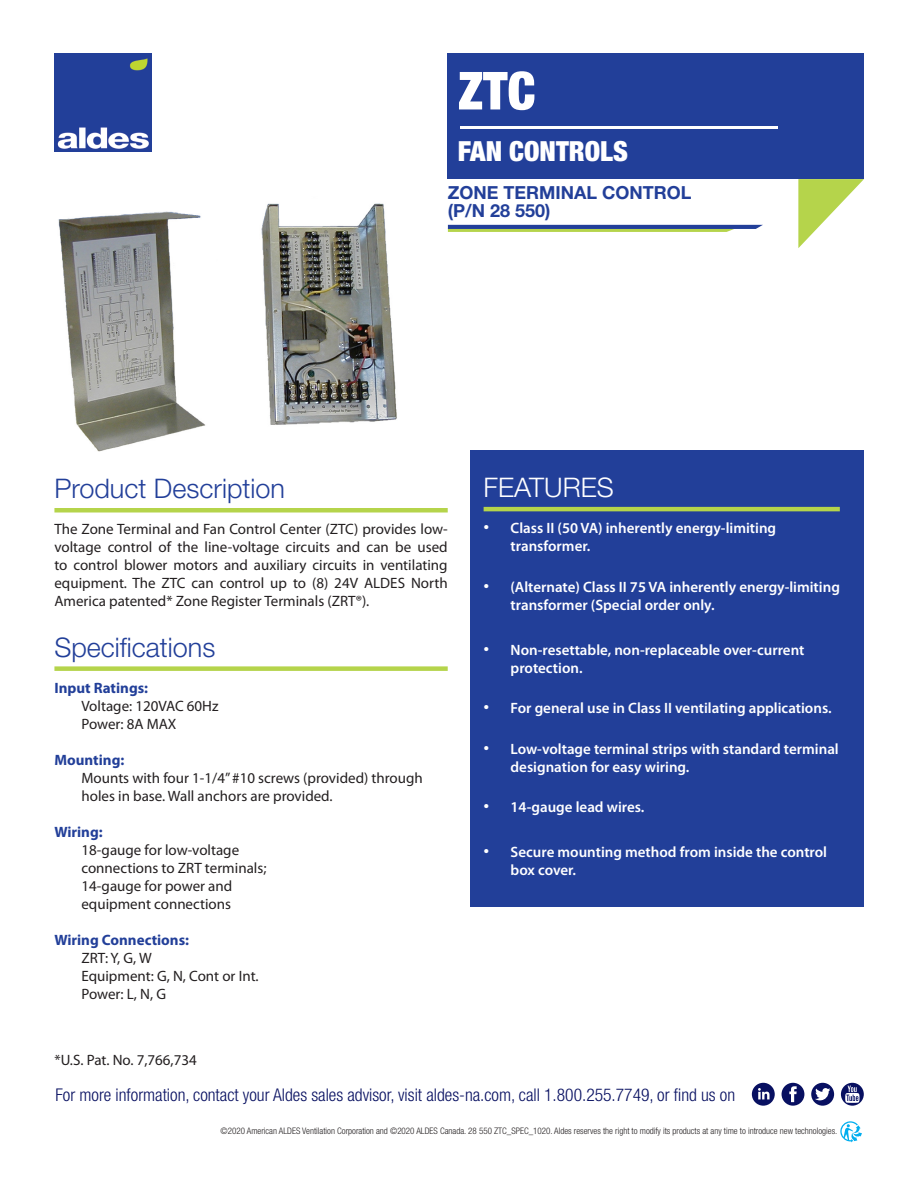
<style>
.page{position:relative;width:918px;height:1188px;background:#fff}
.page>*{position:absolute;margin:0;border:0;box-sizing:border-box;transform-origin:0 0}
.t1{font:900 condensed 52.5px "Helvetica Neue LT Std";color:#fff}
.t2{font:900 condensed 27.75px "Helvetica Neue LT Std";color:#fff}
.Body_Paragraphs{font:300 27px "Helvetica Neue LT Std";color:#223f99}
.t3{font:300 27px "Helvetica Neue LT Std";color:#fff}
.t4{font:700 18px/18px "Helvetica Neue LT Std";color:#223f99}
.t5{font:300 condensed 17.55px "Helvetica Neue LT Std";color:#081061}
.t6{font:15px/18px "Myriad Pro";color:#231f20}
.t7{font:600 15px/18px "Myriad Pro";color:#fff}
.t8{font:700 15px "Myriad Pro";color:#223f99}
.t9{font:300 condensed 9px "Helvetica Neue LT Std";color:#231f20}
.s1{font-family:"Arial";font-weight:400;font-size:16.5px}
</style>
<div class="page">
<img style="left:58px;top:203px;width:339px;height:249px">
<div style="left:54px;top:508px;width:394px;height:5px;background:#b5d44b"></div>
<div style="left:54px;top:666px;width:394px;height:5px;background:#b5d44b"></div>
<img style="left:54px;top:54px;width:97px;height:97px">
<svg style="left:798px;top:179px;width:66px;height:69px"></svg>
<svg style="left:448px;top:225px;width:315px;height:7px;background:#678381"></svg>
<div style="left:448px;top:53px;width:416px;height:126px;background:#223f99"></div>
<hr style="left:460px;top:127px;width:317px;height:2px;background:#fff">
<div style="left:470px;top:450px;width:394px;height:457px;background:#223f99"></div>
<hr style="left:484px;top:507px;width:356px;height:4px;background:#b5d44b">
<svg style="left:840px;top:1121px;width:22px;height:21px"></svg>
<svg style="left:752px;top:1083px;width:23px;height:23px"></svg>
<svg style="left:782px;top:1083px;width:22px;height:23px"></svg>
<svg style="left:811px;top:1083px;width:23px;height:23px"></svg>
<svg style="left:841px;top:1083px;width:23px;height:23px"></svg>
<p class="t1" style="left:458px;top:58px;width:79px">ZTC</p>
<p class="t2" style="left:458px;top:134px;width:172px">FAN CONTROLS</p>
<p class="t4" style="left:448px;top:183px;width:245px">ZONE TERMINAL CONTROL (P/N 28 550)</p>
<p class="Body_Paragraphs" style="left:54px;top:472px;width:232px">Product Description</p>
<p class="t6" style="left:54px;top:520px;width:395px;text-align:justify">The Zone Terminal and Fan Control Center (ZTC) provides low&shy;voltage control of the line-voltage circuits and can be used to control blower motors and auxiliary circuits in ventilating equipment. The ZTC can control up to (8) 24V ALDES North America patented* Zone Register Terminals (ZRT®).</p>
<p class="Body_Paragraphs" style="left:54px;top:631px;width:163px">Specifications</p>
<p class="t8" style="left:54px;top:678px;width:95px">Input Ratings:</p>
<p class="t6" style="left:81px;top:696px;width:139px">Voltage: 120VAC 60Hz</p>
<p class="t6" style="left:81px;top:714px;width:96px">Power: 8A MAX</p>
<p class="t8" style="left:54px;top:750px;width:71px">Mounting:</p>
<p class="t6" style="left:81px;top:768px;width:343px">Mounts with four 1-1/4” #10 screws (provided) through holes in base. Wall anchors are provided.</p>
<p class="t8" style="left:54px;top:822px;width:50px">Wiring:</p>
<p class="t6" style="left:81px;top:840px;width:187px">18-gauge for low-voltage connections to ZRT terminals;</p>
<p class="t6" style="left:81px;top:876px;width:152px">14-gauge for power and equipment connections</p>
<p class="t8" style="left:54px;top:930px;width:136px">Wiring Connections:</p>
<p class="t6" style="left:81px;top:948px;width:72px">ZRT: Y, G, W</p>
<p class="t6" style="left:81px;top:966px;width:179px">Equipment: G, N, Cont or Int.</p>
<p class="t6" style="left:81px;top:984px;width:86px">Power: L, N, G</p>
<p class="t6" style="left:54px;top:1051px;width:144px">*U.S. Pat. No. 7,766,734</p>
<p class="t3" style="left:484px;top:471px;width:132px">FEATURES</p>
<p class="t7" style="left:511px;top:519px;width:267px;text-indent:-27px"><span class="s1">•</span> Class II (50 VA) inherently energy-limiting transformer.</p>
<p class="t7" style="left:511px;top:577px;width:331px;text-indent:-27px"><span class="s1">•</span> (Alternate) Class II 75 VA inherently energy-limiting transformer (Special order only.</p>
<p class="t7" style="left:511px;top:640px;width:295px;text-indent:-27px"><span class="s1">•</span> Non-resettable, non-replaceable over-current protection.</p>
<p class="t7" style="left:484px;top:699px;width:350px"><span class="s1">•</span> For general use in Class II ventilating applications.</p>
<p class="t7" style="left:511px;top:739px;width:330px;text-indent:-27px"><span class="s1">•</span> Low-voltage terminal strips with standard terminal designation for easy wiring.</p>
<p class="t7" style="left:484px;top:798px;width:162px"><span class="s1">•</span> 14-gauge lead wires.</p>
<p class="t7" style="left:511px;top:843px;width:318px;text-indent:-27px"><span class="s1">•</span> Secure mounting method from inside the control box cover.</p>
<p class="t5" style="left:56px;top:1085px;width:681px">For more information, contact your Aldes sales advisor, visit aldes-na.com, call 1.800.255.7749, or find us on</p>
<p class="t9" style="left:221px;top:1125px;width:618px">©2020 American ALDES Ventilation Corporation and ©2020 ALDES Canada. 28 550 ZTC_SPEC_1020. Aldes reserves the right to modify its products at any time to introduce new technologies.</p>
</div>
